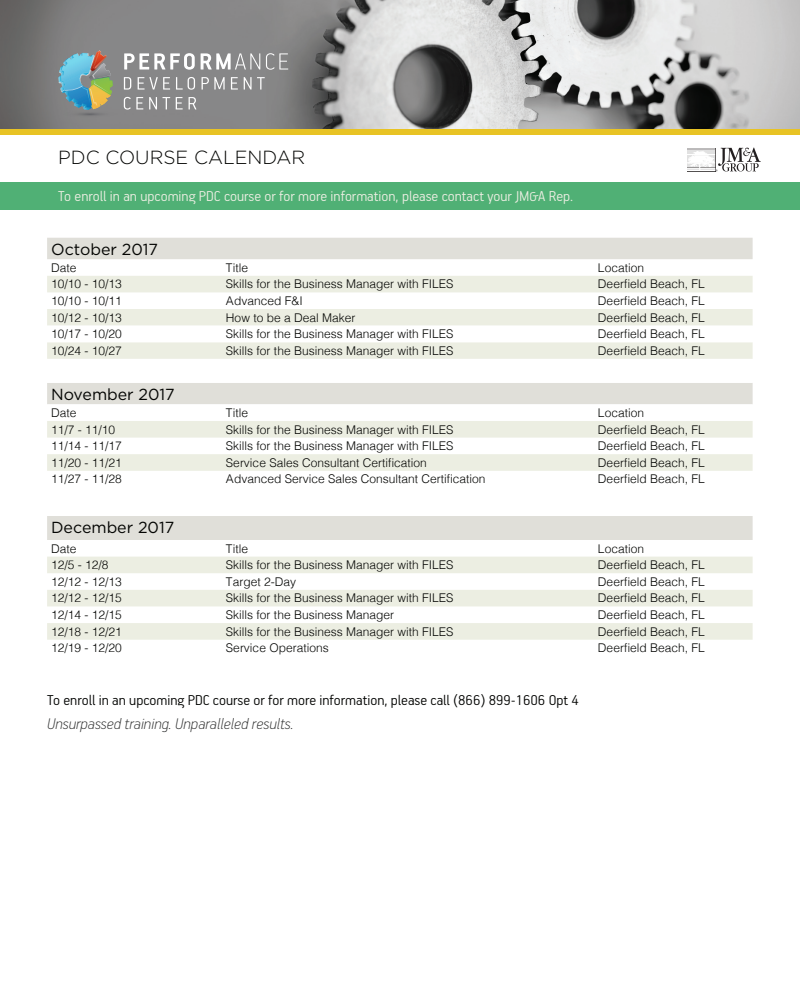
<style>
.page{position:relative;width:800px;height:1000px;background:#fff}
.page>*{position:absolute;margin:0;border:0;box-sizing:border-box;transform-origin:0 0}
.t1{font:300 19px "Gotham HTF";color:#040503}
.t2{font:italic 100 17.3px "PF Handbook Pro";color:#313232}
.t3{font:300 16px "PF Handbook Pro";color:#040503}
.t4{font:300 16px "PF Handbook Pro";color:#eceee2}
.t5{font:16px "Gotham HTF";color:#040503}
.t6{font:300 12px "Helvetica";color:#040503}
</style>
<div class="page">
<div style="left:47px;top:238px;width:706px;height:21px;background:#e0dfd9"></div>
<svg style="left:47px;top:276px;width:706px;height:50px;fill:#eceee2"></svg>
<svg style="left:47px;top:342px;width:706px;height:62px"></svg>
<svg style="left:47px;top:421px;width:706px;height:219px"></svg>
<div style="left:0;top:182px;width:800px;height:27px;background:#50b075"></div>
<div style="left:0;top:81px;width:800px;height:53px;background:#e8c324"></div>
<img style="left:0;top:0;width:800px;height:129px">
<svg style="left:58px;top:50px;width:59px;height:68px;background:#809a96"></svg>
<svg style="left:124px;top:53px;width:71px;height:17px"></svg>
<svg style="left:201px;top:53px;width:59px;height:17px"></svg>
<svg style="left:266px;top:53px;width:22px;height:17px"></svg>
<svg style="left:124px;top:77px;width:7px;height:13px"></svg>
<svg style="left:138px;top:77px;width:32px;height:13px"></svg>
<svg style="left:176px;top:77px;width:19px;height:13px"></svg>
<svg style="left:202px;top:77px;width:23px;height:13px"></svg>
<svg style="left:231px;top:77px;width:7px;height:13px"></svg>
<svg style="left:244px;top:77px;width:21px;height:13px"></svg>
<svg style="left:124px;top:97px;width:19px;height:13px"></svg>
<svg style="left:149px;top:97px;width:8px;height:12px"></svg>
<svg style="left:163px;top:97px;width:7px;height:12px"></svg>
<svg style="left:176px;top:97px;width:7px;height:12px"></svg>
<svg style="left:189px;top:97px;width:7px;height:12px"></svg>
<svg style="left:687px;top:148px;width:74px;height:24px"></svg>
<h1 class="t1" style="left:58px;top:146px;width:249px">PDC COURSE CALENDAR</h1>
<h3 class="t4" style="left:58px;top:186px;width:516px">To enroll in an upcoming PDC course or for more information, please contact your JM&amp;A Rep.</h3>
<h3 class="t5" style="left:51px;top:241px;width:108px">October 2017</h3>
<p class="t6" style="left:51px;top:257px;width:27px">Date</p>
<p class="t6" style="left:226px;top:257px;width:24px">Title</p>
<p class="t6" style="left:598px;top:257px;width:48px">Location</p>
<p class="t6" style="left:51px;top:274px;width:72px">10/10 - 10/13</p>
<p class="t6" style="left:226px;top:274px;width:229px">Skills for the Business Manager with FILES</p>
<p class="t6" style="left:598px;top:274px;width:108px">Deerfield Beach, FL</p>
<p class="t6" style="left:51px;top:291px;width:72px">10/10 - 10/11</p>
<p class="t6" style="left:226px;top:291px;width:78px">Advanced F&amp;I</p>
<p class="t6" style="left:598px;top:291px;width:108px">Deerfield Beach, FL</p>
<p class="t6" style="left:51px;top:307px;width:72px">10/12 - 10/13</p>
<p class="t6" style="left:226px;top:307px;width:131px">How to be a Deal Maker</p>
<p class="t6" style="left:598px;top:307px;width:108px">Deerfield Beach, FL</p>
<p class="t6" style="left:51px;top:324px;width:72px">10/17 - 10/20</p>
<p class="t6" style="left:226px;top:324px;width:229px">Skills for the Business Manager with FILES</p>
<p class="t6" style="left:598px;top:324px;width:108px">Deerfield Beach, FL</p>
<p class="t6" style="left:51px;top:340px;width:72px">10/24 - 10/27</p>
<p class="t6" style="left:226px;top:340px;width:229px">Skills for the Business Manager with FILES</p>
<p class="t6" style="left:598px;top:340px;width:108px">Deerfield Beach, FL</p>
<h3 class="t5" style="left:51px;top:386px;width:125px">November 2017</h3>
<p class="t6" style="left:51px;top:403px;width:27px">Date</p>
<p class="t6" style="left:226px;top:403px;width:24px">Title</p>
<p class="t6" style="left:598px;top:403px;width:48px">Location</p>
<p class="t6" style="left:51px;top:419px;width:66px">11/7 - 11/10</p>
<p class="t6" style="left:226px;top:419px;width:229px">Skills for the Business Manager with FILES</p>
<p class="t6" style="left:598px;top:419px;width:108px">Deerfield Beach, FL</p>
<p class="t6" style="left:51px;top:436px;width:72px">11/14 - 11/17</p>
<p class="t6" style="left:226px;top:436px;width:229px">Skills for the Business Manager with FILES</p>
<p class="t6" style="left:598px;top:436px;width:108px">Deerfield Beach, FL</p>
<p class="t6" style="left:51px;top:452px;width:72px">11/20 - 11/21</p>
<p class="t6" style="left:226px;top:452px;width:202px">Service Sales Consultant Certification</p>
<p class="t6" style="left:598px;top:452px;width:108px">Deerfield Beach, FL</p>
<p class="t6" style="left:51px;top:469px;width:72px">11/27 - 11/28</p>
<p class="t6" style="left:226px;top:469px;width:261px">Advanced Service Sales Consultant Certification</p>
<p class="t6" style="left:598px;top:469px;width:108px">Deerfield Beach, FL</p>
<h3 class="t5" style="left:51px;top:519px;width:125px">December 2017</h3>
<p class="t6" style="left:51px;top:538px;width:27px">Date</p>
<p class="t6" style="left:226px;top:538px;width:24px">Title</p>
<p class="t6" style="left:598px;top:538px;width:48px">Location</p>
<p class="t6" style="left:51px;top:555px;width:59px">12/5 - 12/8</p>
<p class="t6" style="left:226px;top:555px;width:229px">Skills for the Business Manager with FILES</p>
<p class="t6" style="left:598px;top:555px;width:108px">Deerfield Beach, FL</p>
<p class="t6" style="left:51px;top:571px;width:72px">12/12 - 12/13</p>
<p class="t6" style="left:226px;top:571px;width:72px">Target 2-Day</p>
<p class="t6" style="left:598px;top:571px;width:108px">Deerfield Beach, FL</p>
<p class="t6" style="left:51px;top:588px;width:72px">12/12 - 12/15</p>
<p class="t6" style="left:226px;top:588px;width:229px">Skills for the Business Manager with FILES</p>
<p class="t6" style="left:598px;top:588px;width:108px">Deerfield Beach, FL</p>
<p class="t6" style="left:51px;top:605px;width:72px">12/14 - 12/15</p>
<p class="t6" style="left:226px;top:605px;width:170px">Skills for the Business Manager</p>
<p class="t6" style="left:598px;top:605px;width:108px">Deerfield Beach, FL</p>
<p class="t6" style="left:51px;top:621px;width:72px">12/18 - 12/21</p>
<p class="t6" style="left:226px;top:621px;width:229px">Skills for the Business Manager with FILES</p>
<p class="t6" style="left:598px;top:621px;width:108px">Deerfield Beach, FL</p>
<p class="t6" style="left:51px;top:638px;width:72px">12/19 - 12/20</p>
<p class="t6" style="left:226px;top:638px;width:104px">Service Operations</p>
<p class="t6" style="left:598px;top:638px;width:108px">Deerfield Beach, FL</p>
<h3 class="t3" style="left:47px;top:691px;width:533px">To enroll in an upcoming PDC course or for more information, please call (866) 899-1606 Opt 4</h3>
<h2 class="t2" style="left:47px;top:714px;width:248px">Unsurpassed training. Unparalleled results.</h2>
</div>
